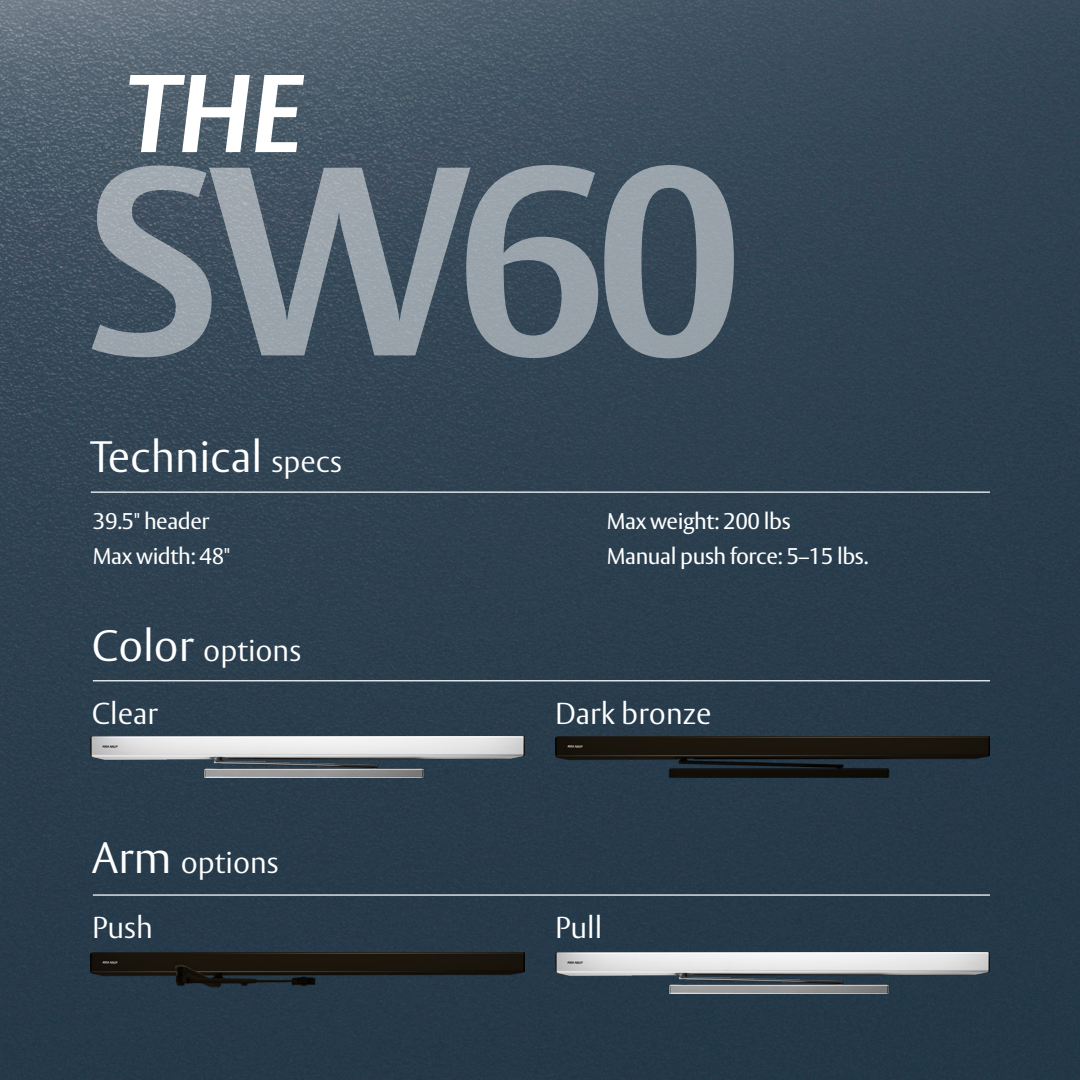
<style>
.page{position:relative;width:1080px;height:1080px;background:#fff}
.page>*{position:absolute;margin:0;border:0;box-sizing:border-box;transform-origin:0 0}
.t1{font:300 43.5px "ASSA Vesta";color:#fff}
.t2{font:300 30px/62.5px "ASSA Vesta";color:#fff}
.t3{font:22.5px/35px "ASSA Vesta";letter-spacing:-.02em;color:#fff}
.s1{font-size:30px}
.s2{font-size:43.5px}
</style>
<div class="page">
<img style="left:0;top:0;width:1080px;height:1080px">
<img style="left:90px;top:737px;width:435px;height:41px">
<img style="left:555px;top:737px;width:435px;height:41px">
<hr style="left:93px;top:680px;width:897px;height:1px;background:#fff">
<hr style="left:91px;top:492px;width:899px;height:1px;background:#fff">
<img style="left:555px;top:953px;width:435px;height:41px">
<img style="left:90px;top:953px;width:435px;height:41px">
<hr style="left:93px;top:894px;width:897px;height:2px;background:#fff">
<svg style="left:129px;top:75px;width:175px;height:77px"></svg>
<svg style="left:92px;top:165px;width:642px;height:193px;background:#6a7883"></svg>
<h1 class="t1" style="left:90px;top:431px;width:253px">Technical <span class="s1">specs</span></h1>
<p class="t3" style="left:93px;top:505px;width:139px">39.5" header<br>Max width: 48"</p>
<p class="t3" style="left:607px;top:505px;width:263px">Max weight: 200 lbs<br>Manual push force: 5–15 lbs.</p>
<h2 class="t2" style="left:92px;top:621px;width:211px"><span class="s2">Color</span> options<br>Clear</h2>
<h2 class="t2" style="left:92px;top:831px;width:188px;line-height:65.2px"><span class="s2">Arm</span> options<br>Push</h2>
<h2 class="t2" style="left:555px;top:683px;width:158px">Dark bronze</h2>
<h2 class="t2" style="left:555px;top:898px;width:49px">Pull</h2>
</div>
